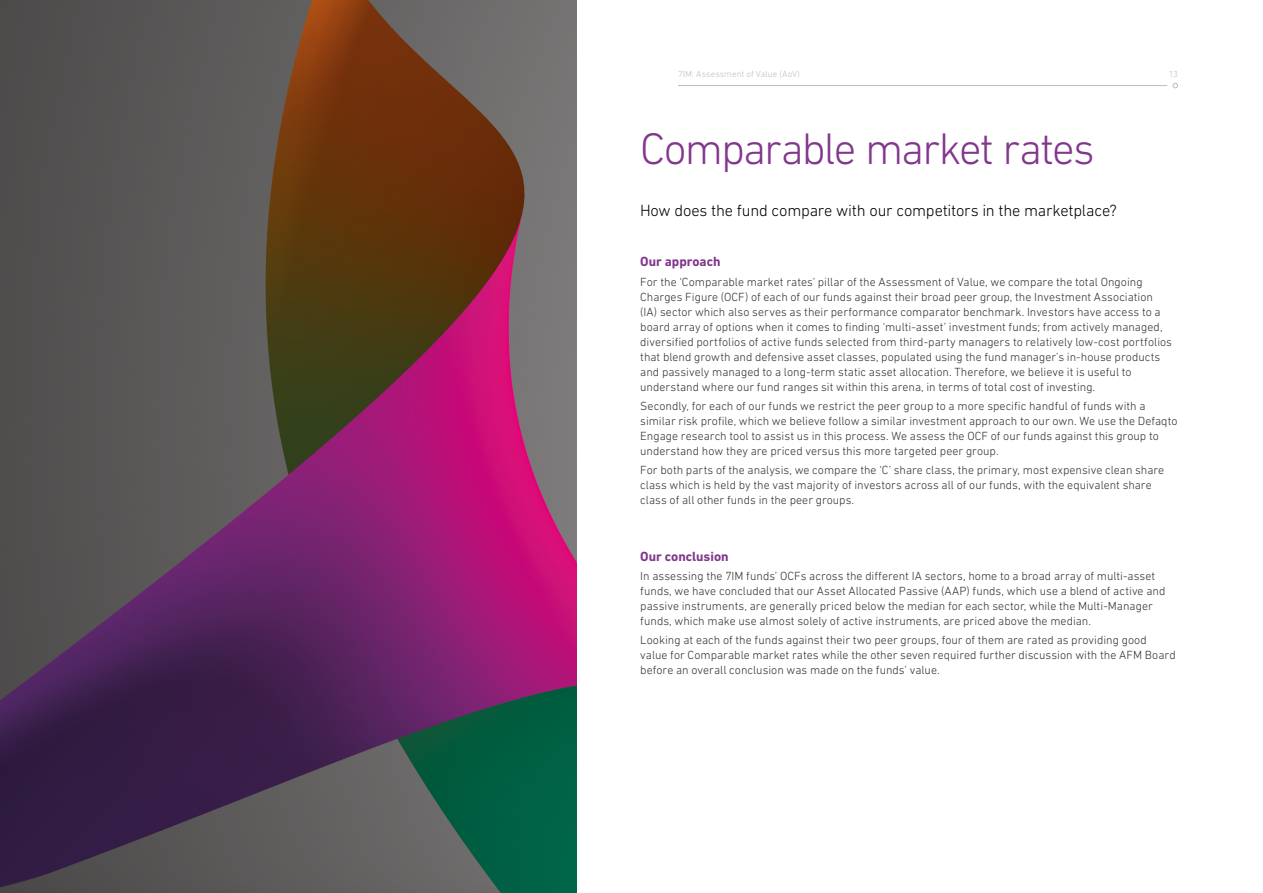
<style>
.page{position:relative;width:1263px;height:893px;background:#fff}
.page>*{position:absolute;margin:0;border:0;box-sizing:border-box;transform-origin:0 0}
.t1{font:300 45px "DIN Next LT Pro";letter-spacing:-.04em;color:#82368c}
.t2{font:300 16.5px "DIN Next LT Pro";letter-spacing:-.015em;color:#000}
.t3{font:700 13.5px "DIN Next LT Pro";letter-spacing:-.005em;color:#82368c}
.t4{font:300 12px/15px "DIN Next LT Pro";color:#312f2d}
.t5{font:300 9px "DIN Next LT Pro";letter-spacing:.01em;color:#bebcbc}
</style>
<div class="page">
<svg style="left:1172px;top:83px;width:6px;height:5px"></svg>
<hr style="left:678px;top:85px;width:489px;height:1px;background:#bebcbc">
<img style="left:0;top:0;width:576px;height:893px">
<p class="t5" style="left:678px;top:69px;width:123px">7IM: Assessment of Value (AoV)</p>
<p class="t5" style="left:1169px;top:69px;width:11px">13</p>
<h1 class="t1" style="left:640px;top:123px;width:456px">Comparable market rates</h1>
<h2 class="t2" style="left:640px;top:201px;width:478px">How does the fund compare with our competitors in the marketplace?</h2>
<p class="t3" style="left:640px;top:254px;width:82px">Our approach</p>
<p class="t4" style="left:640px;top:274px;width:533px">For the ‘Comparable market rates’ pillar of the Assessment of Value, we compare the total Ongoing Charges Figure (OCF) of each of our funds against their broad peer group, the Investment Association (IA) sector which also serves as their performance comparator benchmark. Investors have access to a board array of options when it comes to finding ‘multi-asset’ investment funds; from actively managed, diversified portfolios of active funds selected from third-party managers to relatively low-cost portfolios that blend growth and defensive asset classes, populated using the fund manager’s in-house products and passively managed to a long-term static asset allocation. Therefore, we believe it is useful to understand where our fund ranges sit within this arena, in terms of total cost of investing.</p>
<p class="t4" style="left:640px;top:398px;width:539px">Secondly, for each of our funds we restrict the peer group to a more specific handful of funds with a similar risk profile, which we believe follow a similar investment approach to our own. We use the Defaqto Engage research tool to assist us in this process. We assess the OCF of our funds against this group to understand how they are priced versus this more targeted peer group.</p>
<p class="t4" style="left:640px;top:462px;width:525px">For both parts of the analysis, we compare the ‘C’ share class, the primary, most expensive clean share class which is held by the vast majority of investors across all of our funds, with the equivalent share class of all other funds in the peer groups.</p>
<p class="t3" style="left:640px;top:548px;width:90px">Our conclusion</p>
<p class="t4" style="left:640px;top:568px;width:527px">In assessing the 7IM funds’ OCFs across the different IA sectors, home to a broad array of multi-asset funds, we have concluded that our Asset Allocated Passive (AAP) funds, which use a blend of active and passive instruments, are generally priced below the median for each sector, while the Multi-Manager funds, which make use almost solely of active instruments, are priced above the median.</p>
<p class="t4" style="left:640px;top:633px;width:537px">Looking at each of the funds against their two peer groups, four of them are rated as providing good value for Comparable market rates while the other seven required further discussion with the AFM Board before an overall conclusion was made on the funds’ value.</p>
</div>
